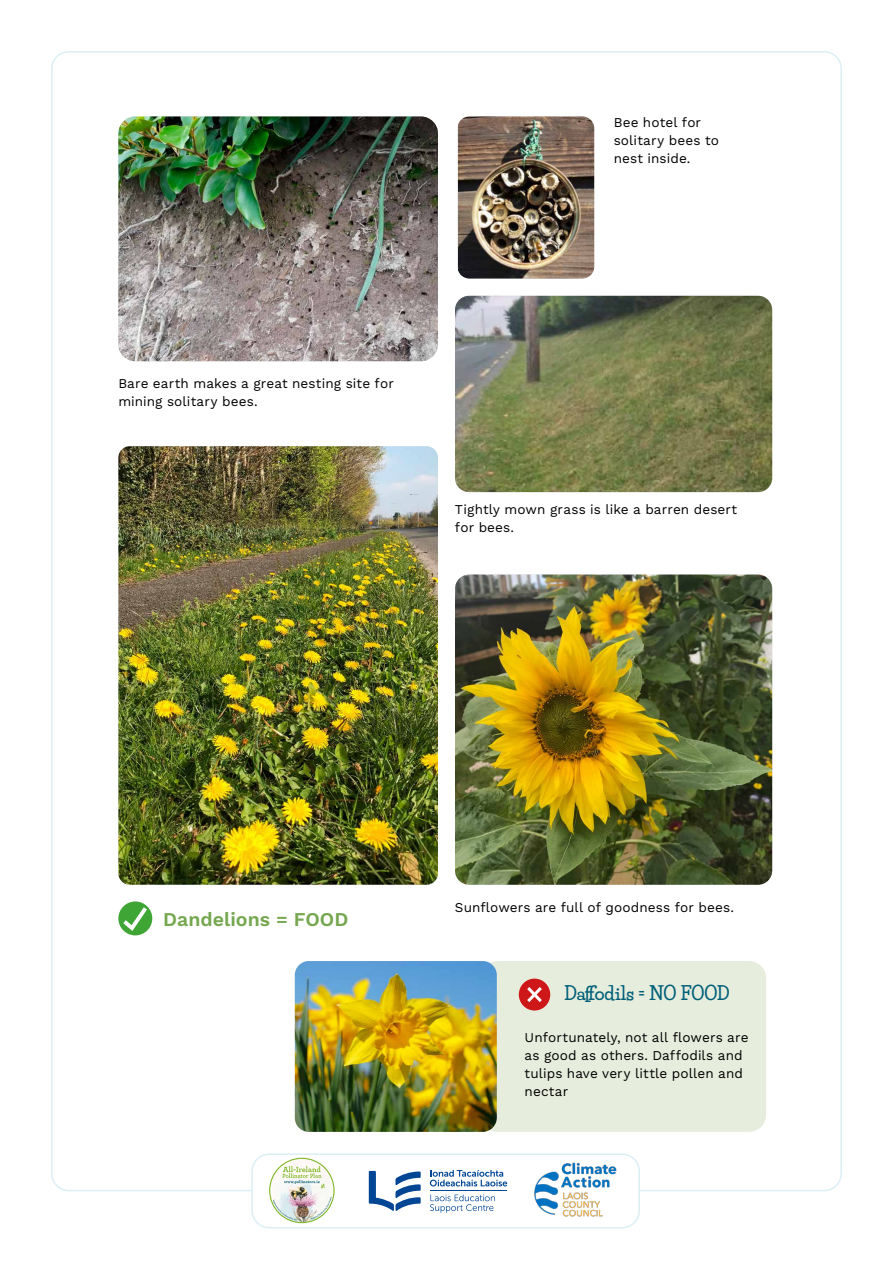
<style>
.page{position:relative;width:893px;height:1263px;background:#fff}
.page>*{position:absolute;margin:0;border:0;box-sizing:border-box;transform-origin:0 0}
.t1{font:600 19.5px "Work Sans";color:#75a74f}
.t2{font:800 18px "Life Savers";color:#00607a}
.t3{font:13.5px/18px "Work Sans";letter-spacing:.01em;color:#000}
</style>
<div class="page">
<div style="left:251px;top:1153px;width:389px;height:75px;border:2px solid #dbeff5;border-radius:17px"></div>
<div style="left:480px;top:961px;width:286px;height:171px;background:#e7eddd;border-radius:17px"></div>
<img style="left:457px;top:116px;width:137px;height:163px">
<img style="left:455px;top:296px;width:317px;height:196px">
<img style="left:455px;top:574px;width:317px;height:311px">
<img style="left:118px;top:116px;width:320px;height:245px">
<svg style="left:430px;top:1170px;width:77px;height:16px"></svg>
<svg style="left:430px;top:1194px;width:65px;height:19px"></svg>
<svg style="left:369px;top:1171px;width:52px;height:40px"></svg>
<hr style="left:430px;top:1190px;width:77px;height:1px;background:#014694">
<img style="left:269px;top:1158px;width:66px;height:65px">
<img style="left:534px;top:1162px;width:83px;height:55px">
<img style="left:118px;top:446px;width:320px;height:439px">
<img style="left:295px;top:961px;width:202px;height:171px">
<svg style="left:118px;top:901px;width:34px;height:34px"></svg>
<svg style="left:119px;top:903px;width:32px;height:31px"></svg>
<div style="left:519px;top:978px;width:31px;height:32px;background:#cd1719;border-radius:50%"></div>
<svg style="left:527px;top:987px;width:15px;height:15px"></svg>
<p class="t3" style="left:614px;top:114px;width:107px">Bee hotel for solitary bees to nest inside.</p>
<p class="t3" style="left:118px;top:375px;width:277px">Bare earth makes a great nesting site for mining solitary bees.</p>
<p class="t3" style="left:455px;top:501px;width:284px">Tightly mown grass is like a barren desert for bees.</p>
<h1 class="t1" style="left:163px;top:907px;width:187px">Dandelions = FOOD</h1>
<p class="t3" style="left:455px;top:899px;width:281px">Sunflowers are full of goodness for bees.</p>
<h2 class="t2" style="left:564px;top:983px;width:167px">Daffodils = NO FOOD</h2>
<p class="t3" style="left:525px;top:1029px;width:225px">Unfortunately, not all flowers are as good as others. Daffodils and tulips have very little pollen and nectar</p>
</div>
